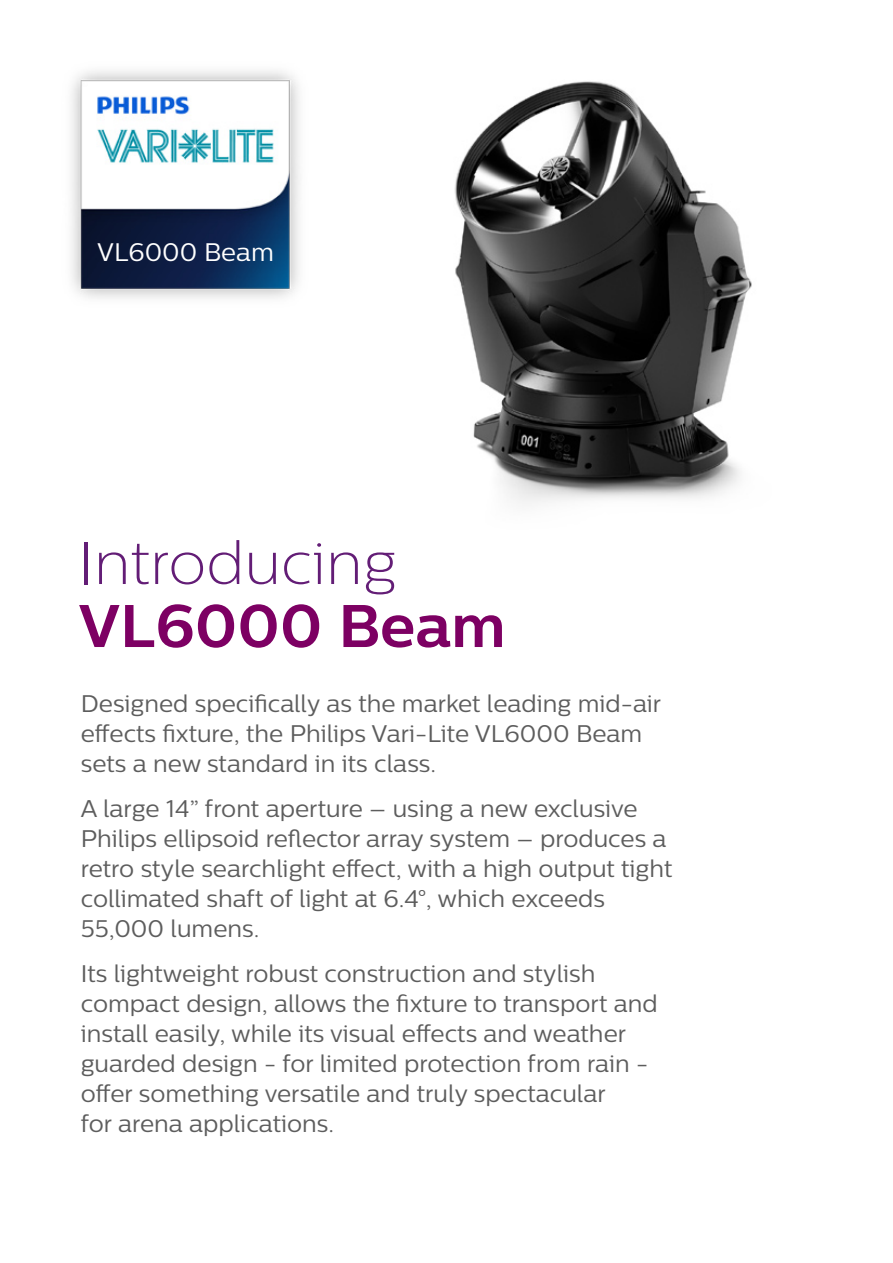
<style>
.page{position:relative;width:893px;height:1263px;background:#fff}
.page>*{position:absolute;margin:0;border:0;box-sizing:border-box;transform-origin:0 0}
.t1{font:60px "Centrale Sans X Light";color:#631d76}
.t2{font:700 60px "Centrale Sans";color:#7d0063}
.t3{font:25.35px "Centrale Sans";color:#fff}
.t4{font:24px/30px "Centrale Sans";color:#5d5d5d}
</style>
<div class="page">
<img style="left:71px;top:71px;width:229px;height:228px">
<img style="left:454px;top:81px;width:298px;height:423px">
<p class="t3" style="left:97px;top:238px;width:178px">VL6000 Beam</p>
<h1 class="t1" style="left:79px;top:529px;width:320px">Introducing</h1>
<h1 class="t2" style="left:79px;top:590px;width:428px">VL6000 Beam</h1>
<p class="t4" style="left:81px;top:688px;width:582px">Designed specifically as the market leading mid-air effects fixture, the Philips Vari-Lite VL6000 Beam sets a new standard in its class.</p>
<p class="t4" style="left:81px;top:793px;width:593px">A large 14” front aperture – using a new exclusive Philips ellipsoid reflector array system – produces a retro style searchlight effect, with a high output tight collimated shaft of light at 6.4°, which exceeds 55,000 lumens.</p>
<p class="t4" style="left:81px;top:958px;width:579px">Its lightweight robust construction and stylish compact design, allows the fixture to transport and install easily, while its visual effects and weather guarded design - for limited protection from rain - offer something versatile and truly spectacular<br>for arena applications.</p>
</div>
